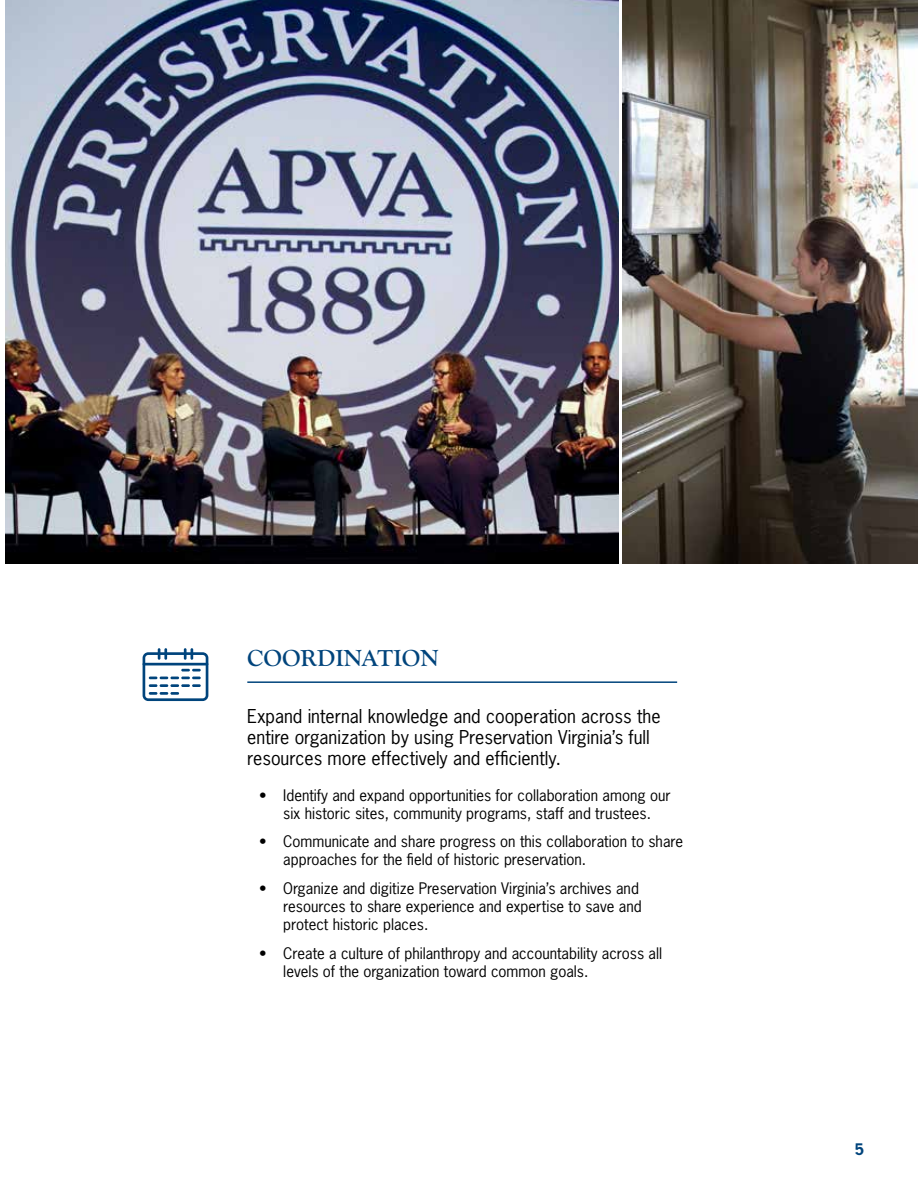
<style>
.page{position:relative;width:918px;height:1188px;background:#fff}
.page>*{position:absolute;margin:0;border:0;box-sizing:border-box;transform-origin:0 0}
.t1{font:700 24px "Goudy Old Sty";color:#00447c}
.t2{font:18px/21px "News Gothic Std";color:#000}
.t3{font:15px/18px "News Gothic Std";color:#000}
.t4{font:700 15px "News Gothic Std";color:#00447c}
</style>
<div class="page">
<svg style="left:143px;top:648px;width:65px;height:53px"></svg>
<hr style="left:247px;top:681px;width:430px;height:2px;background:#00447c">
<img style="left:622px;top:0;width:296px;height:563px">
<img style="left:5px;top:0;width:613px;height:563px">
<h1 class="t1" style="left:247px;top:644px;width:193px">COORDINATION</h1>
<p class="t2" style="left:247px;top:705px;width:415px">Expand internal knowledge and cooperation across the entire organization by using Preservation Virginia’s full resources more effectively and efficiently.</p>
<p class="t3" style="left:259px;top:786px;width:413px;text-align:center">• Identify and expand opportunities for collaboration among our six historic sites, community programs, staff and trustees.</p>
<p class="t3" style="left:283px;top:833px;width:401px;text-indent:-24px">• Communicate and share progress on this collaboration to share approaches for the field of historic preservation.</p>
<p class="t3" style="left:283px;top:879px;width:360px;text-indent:-24px">• Organize and digitize Preservation Virginia’s archives and resources to share experience and expertise to save and protect historic places.</p>
<p class="t3" style="left:283px;top:944px;width:380px;text-indent:-24px">• Create a culture of philanthropy and accountability across all levels of the organization toward common goals.</p>
<p class="t4" style="left:855px;top:1139px;width:11px">5</p>
</div>
